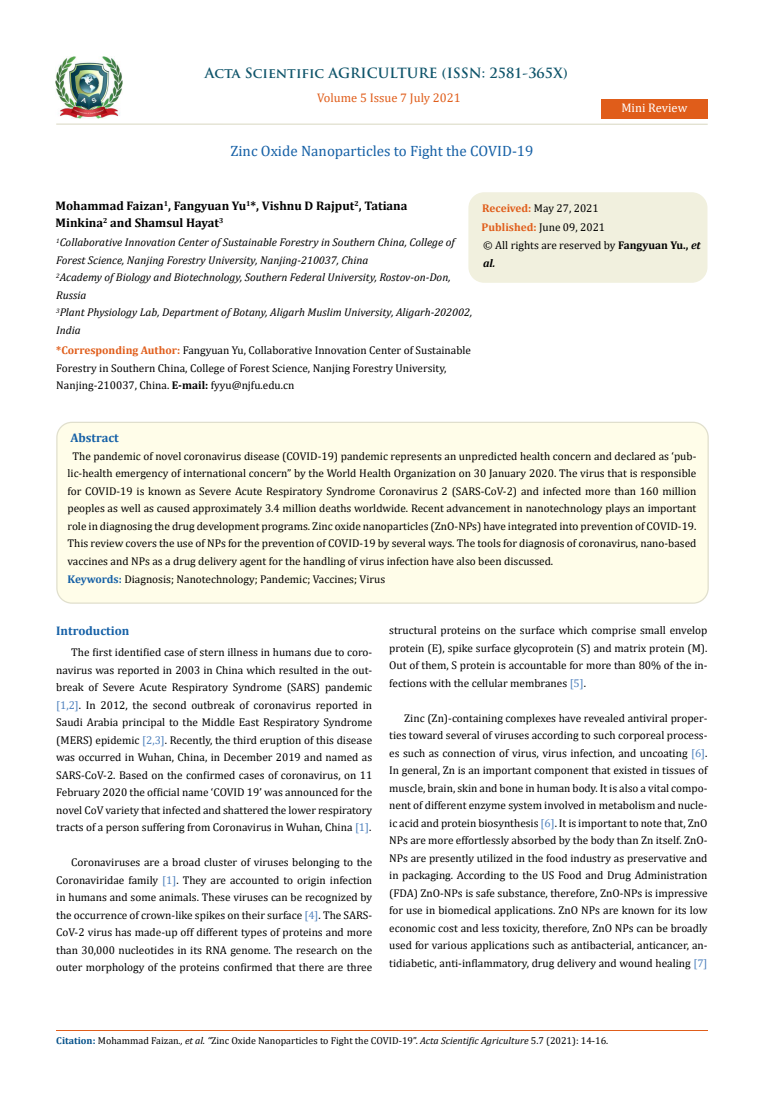
<style>
.page{position:relative;width:764px;height:1110px;background:#fff}
.page>*{position:absolute;margin:0;border:0;box-sizing:border-box;transform-origin:0 0}
.t1{font:15px "Cambria";color:#1560a6}
.t2{font:700 13.75px "Trajan Pro";color:#0e546a}
.t3{font:700 12.5px/17.5px "Cambria";color:#000}
.t4{font:12.5px "Cambria";color:#e05d1a}
.t5{font:700 12.5px "Cambria";color:#1560a6}
.t6{font:12.5px "Cambria";color:#fff}
.t7{font:11.25px/17.5px "Cambria";color:#000;text-align:justify}
.t8{font:italic 11.25px/17.5px "Cambria";color:#000}
.t9{font:10px "Cambria";color:#000}
.s1{font-weight:700;color:#e05d1a}
.s2{font-weight:700}
.s3{font-weight:700;font-style:italic}
.s4{font-weight:700;color:#1560a6}
.s5{color:#4f81bd}
.s6{font-weight:700;color:#035089}
.s7{font-style:italic}
</style>
<div class="page">
<img style="left:56px;top:57px;width:66px;height:61px">
<div style="left:601px;top:99px;width:106px;height:20px;background:#e05d1a"></div>
<div style="left:469px;top:193px;width:238px;height:89px;background:#f1f0de;border-radius:15px"></div>
<div style="left:468px;top:192px;width:239px;height:91px;border:1px solid #f1f0de;border-radius:15px"></div>
<div style="left:57px;top:422px;width:651px;height:181px;background:#fffde9;border-radius:15px"></div>
<div style="left:56px;top:422px;width:653px;height:182px;border:1px solid #e0dfcd;border-radius:15px"></div>
<hr style="left:56px;top:1030px;width:651px;height:1px;background:#e05d1a">
<hr style="left:56px;top:123px;width:651px;height:2px;background:#e0dfcd">
<p class="t2" style="left:205px;top:64px;width:364px">Acta Scientific AGRICULTURE (ISSN: 2581-365X)</p>
<p class="t4" style="left:317px;top:91px;width:145px">Volume 5 Issue 7 July 2021</p>
<h1 class="t1" style="left:230px;top:142px;width:305px">Zinc Oxide Nanoparticles to Fight the COVID-19</h1>
<p class="t6" style="left:621px;top:100px;width:67px">Mini Review</p>
<p class="t3" style="left:56px;top:197px;width:353px">Mohammad Faizan<sup>1</sup>, Fangyuan Yu<sup>1</sup>*, Vishnu D Rajput<sup>2</sup>, Tatiana<br>Minkina<sup>2</sup> and Shamsul Hayat<sup>3</sup></p>
<p class="t8" style="left:56px;top:233px;width:417px"><sup>1</sup>Collaborative Innovation Center of Sustainable Forestry in Southern China, College of Forest Science, Nanjing Forestry University, Nanjing-210037, China<br><sup>2</sup>Academy of Biology and Biotechnology, Southern Federal University, Rostov-on-Don, Russia<br><sup>3</sup>Plant Physiology Lab, Department of Botany, Aligarh Muslim University, Aligarh-202002, India</p>
<p class="t7" style="left:56px;top:341px;width:416px;text-align:left"><span class="s1">*Corresponding Author:</span> Fangyuan Yu, Collaborative Innovation Center of Sustainable<br>Forestry in Southern China, College of Forest Science, Nanjing Forestry University,<br>Nanjing-210037, China. <span class="s2">E-mail:</span> fyyu@njfu.edu.cn</p>
<p class="t7" style="left:481px;top:199px;width:125px;line-height:19.1px"><span class="s1">Received:</span> May 27, 2021<br><span class="s1">Published:</span> June 09, 2021</p>
<p class="t7" style="left:483px;top:237px;width:219px">© All rights are reserved by <span class="s2">Fangyuan Yu.,</span> <span class="s3">et al.</span></p>
<p class="t5" style="left:70px;top:429px;width:50px">Abstract</p>
<p class="t7" style="left:68px;top:447px;width:630px;text-indent:5px">The pandemic of novel coronavirus disease (COVID-19) pandemic represents an unpredicted health concern and declared as ‘pub&shy;lic-health emergency of international concern” by the World Health Organization on 30 January 2020. The virus that is responsible for COVID-19 is known as Severe Acute Respiratory Syndrome Coronavirus 2 (SARS-CoV-2) and infected more than 160 million peoples as well as caused approximately 3.4 million deaths worldwide. Recent advancement in nanotechnology plays an important role in diagnosing the drug development programs. Zinc oxide nanoparticles (ZnO-NPs) have integrated into prevention of COVID-19.<br>This review covers the use of NPs for the prevention of COVID-19 by several ways. The tools for diagnosis of coronavirus, nano-based vaccines and NPs as a drug delivery agent for the handling of virus infection have also been discussed.</p>
<p class="t7" style="left:68px;top:570px;width:319px"><span class="s4">Keywords:</span> Diagnosis; Nanotechnology; Pandemic; Vaccines; Virus</p>
<p class="t5" style="left:56px;top:622px;width:75px">Introduction</p>
<p class="t7" style="left:56px;top:643px;width:317px;text-indent:15px">The first identified case of stern illness in humans due to coro&shy;navirus was reported in 2003 in China which resulted in the out&shy;break of Severe Acute Respiratory Syndrome (SARS) pandemic <span class="s5">[1,2]</span>. In 2012, the second outbreak of coronavirus reported in Saudi Arabia principal to the Middle East Respiratory Syndrome (MERS) epidemic <span class="s5">[2,3]</span>. Recently, the third eruption of this disease was occurred in Wuhan, China, in December 2019 and named as SARS-CoV-2. Based on the confirmed cases of coronavirus, on 11<br>February 2020 the official name ‘COVID 19’ was announced for the novel CoV variety that infected and shattered the lower respiratory tracts of a person suffering from Coronavirus in Wuhan, China <span class="s5">[1]</span>.</p>
<p class="t7" style="left:56px;top:853px;width:317px;text-indent:15px">Coronaviruses are a broad cluster of viruses belonging to the Coronaviridae family <span class="s5">[1]</span>. They are accounted to origin infection in humans and some animals. These viruses can be recognized by the occurrence of crown-like spikes on their surface <span class="s5">[4]</span>. The SARS-CoV-2 virus has made-up off different types of proteins and more than 30,000 nucleotides in its RNA genome. The research on the outer morphology of the proteins confirmed that there are three</p>
<p class="t7" style="left:389px;top:622px;width:320px">structural proteins on the surface which comprise small envelop protein (E), spike surface glycoprotein (S) and matrix protein (M).<br>Out of them, S protein is accountable for more than 80% of the in&shy;fections with the cellular membranes <span class="s5">[5]</span>.</p>
<p class="t7" style="left:389px;top:709px;width:320px;text-indent:15px">Zinc (Zn)-containing complexes have revealed antiviral proper&shy;ties toward several of viruses according to such corporeal process&shy;es such as connection of virus, virus infection, and uncoating <span class="s5">[6]</span>.<br>In general, Zn is an important component that existed in tissues of muscle, brain, skin and bone in human body. It is also a vital compo&shy;nent of different enzyme system involved in metabolism and nucle&shy;ic acid and protein biosynthesis <span class="s5">[6]</span>. It is important to note that, ZnO NPs are more effortlessly absorbed by the body than Zn itself. ZnO-NPs are presently utilized in the food industry as preservative and in packaging. According to the US Food and Drug Administration (FDA) ZnO-NPs is safe substance, therefore, ZnO-NPs is impressive for use in biomedical applications. ZnO NPs are known for its low economic cost and less toxicity, therefore, ZnO NPs can be broadly used for various applications such as antibacterial, anticancer, an&shy;tidiabetic, anti-inflammatory, drug delivery and wound healing <span class="s5">[7]</span></p>
<p class="t9" style="left:56px;top:1035px;width:553px"><span class="s6">Citation:</span> Mohammad Faizan<span class="s7">., et al. “</span>Zinc Oxide Nanoparticles to Fight the COVID-19”. <span class="s7">Acta Scientific Agriculture</span> 5.7 (2021): 14-16.</p>
</div>
